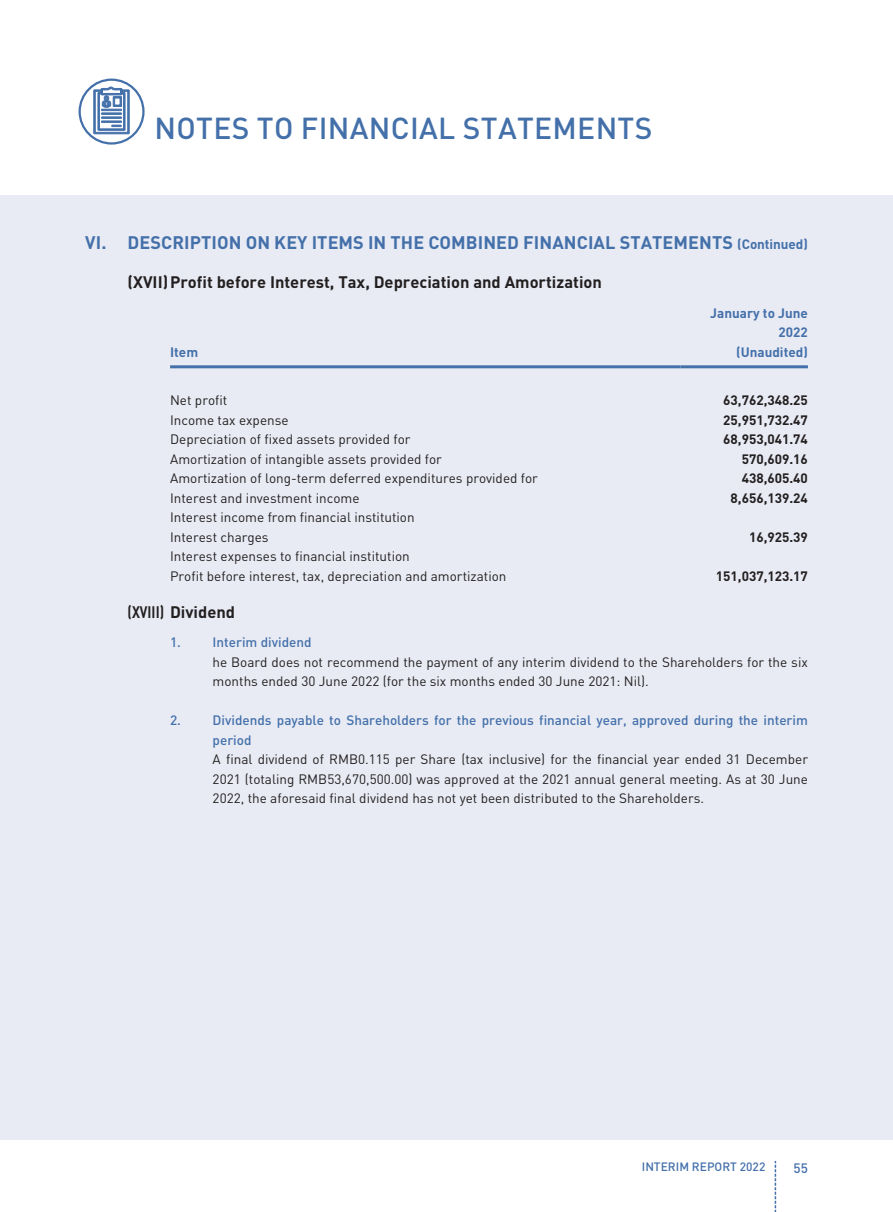
<style>
.page{position:relative;width:893px;height:1212px;background:#fff}
.page>*{position:absolute;margin:0;border:0;box-sizing:border-box;transform-origin:0 0}
.t1{font:500 30px "DIN Pro";letter-spacing:.01em;color:#4470aa}
.t2{font:700 18px "DIN Pro";letter-spacing:.005em;color:#4470aa}
.t3{font:700 16.5px "DIN Pro";color:#231f20}
.t4{font:700 16.5px "DIN Pro";color:#231f20;scale:.8 1}
.t5{font:13.5px/19.5px "DIN Pro";color:#231f20}
.t6{font:500 13.5px/19.5px "DIN Pro";color:#4470aa}
.t7{font:700 13.5px "DIN Pro";color:#231f20}
.t8{font:700 13.5px/19.5px "DIN Pro";color:#4470aa;text-align:right}
.t9{font:500 12px "DIN Pro";color:#4470aa}
.s1{font-size:13.5px}
</style>
<div class="page">
<div style="left:0;top:196px;width:893px;height:944px;background:#e8ebf4"></div>
<svg style="left:775px;top:1161px;width:1px;height:51px"></svg>
<svg style="left:93px;top:87px;width:37px;height:47px"></svg>
<div style="left:79px;top:79px;width:66px;height:66px;border:2px solid #4470aa;border-radius:50%"></div>
<hr style="left:170px;top:365px;width:510px;height:3px;background:#4470aa">
<hr style="left:680px;top:365px;width:128px;height:3px;background:#4470aa">
<h1 class="t1" style="left:155px;top:108px;width:499px">NOTES TO FINANCIAL STATEMENTS</h1>
<h2 class="t2" style="left:85px;top:231px;width:724px">VI. DESCRIPTION ON KEY ITEMS IN THE COMBINED FINANCIAL STATEMENTS <span class="s1">(Continued)</span></h2>
<p class="t3" style="left:128px;top:271px;width:476px">(XVII)Profit before Interest, Tax, Depreciation and Amortization</p>
<p class="t8" style="left:710px;top:303px;width:99px">January to June<br>2022</p>
<p class="t8" style="left:170px;top:342px;width:30px">Item</p>
<p class="t8" style="left:736px;top:342px;width:73px">(Unaudited)</p>
<p class="t5" style="left:170px;top:390px;width:59px">Net profit</p>
<p class="t7" style="left:723px;top:391px;width:86px">63,762,348.25</p>
<p class="t5" style="left:170px;top:410px;width:120px">Income tax expense</p>
<p class="t7" style="left:723px;top:411px;width:86px">25,951,732.47</p>
<p class="t5" style="left:170px;top:429px;width:242px">Depreciation of fixed assets provided for</p>
<p class="t7" style="left:723px;top:430px;width:86px">68,953,041.74</p>
<p class="t5" style="left:170px;top:449px;width:273px">Amortization of intangible assets provided for</p>
<p class="t7" style="left:742px;top:450px;width:68px">570,609.16</p>
<p class="t5" style="left:170px;top:468px;width:369px">Amortization of long-term deferred expenditures provided for</p>
<p class="t7" style="left:742px;top:469px;width:68px">438,605.40</p>
<p class="t5" style="left:170px;top:488px;width:191px">Interest and investment income</p>
<p class="t7" style="left:731px;top:489px;width:79px">8,656,139.24</p>
<p class="t5" style="left:170px;top:507px;width:246px">Interest income from financial institution<br>Interest charges</p>
<p class="t7" style="left:749px;top:528px;width:60px">16,925.39</p>
<p class="t5" style="left:170px;top:546px;width:338px">Interest expenses to financial institution<br>Profit before interest, tax, depreciation and amortization</p>
<p class="t7" style="left:716px;top:567px;width:94px">151,037,123.17</p>
<p class="t4" style="left:128px;top:601px;width:136px">(XVIII) Dividend</p>
<p class="t6" style="left:170px;top:632px;width:143px">1. Interim dividend</p>
<p class="t5" style="left:213px;top:651px;width:597px">he Board does not recommend the payment of any interim dividend to the Shareholders for the six months ended 30 June 2022 (for the six months ended 30 June 2021: Nil).</p>
<p class="t6" style="left:213px;top:710px;width:597px;text-indent:-43px">2. Dividends payable to Shareholders for the previous financial year, approved during the interim period</p>
<p class="t5" style="left:213px;top:749px;width:597px;text-align:justify">A final dividend of RMB0.115 per Share (tax inclusive) for the financial year ended 31 December 2021 (totaling RMB53,670,500.00) was approved at the 2021 annual general meeting. As at 30 June 2022, the aforesaid final dividend has not yet been distributed to the Shareholders.</p>
<p class="t9" style="left:642px;top:1159px;width:125px">INTERIM REPORT 2022</p>
<p class="t6" style="left:793px;top:1157px;width:16px">55</p>
</div>
